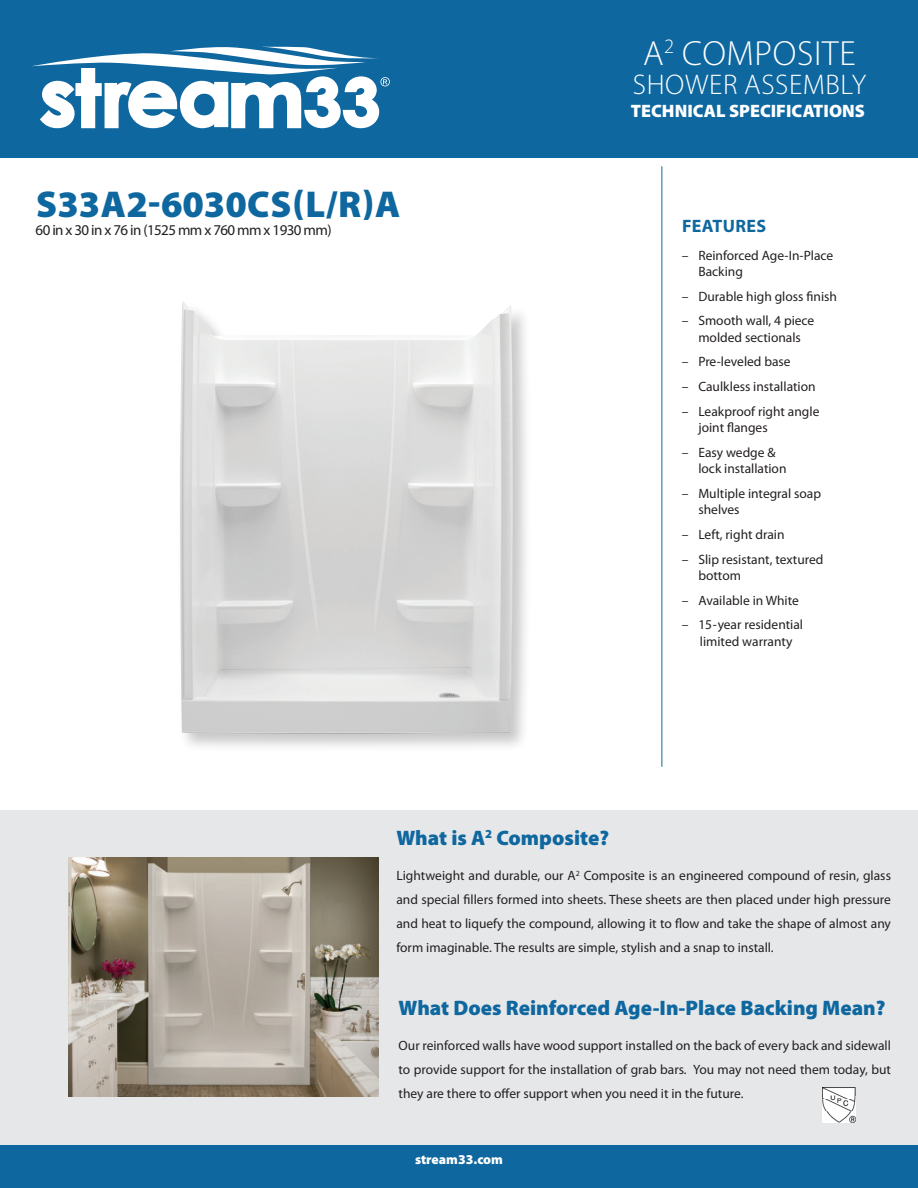
<style>
.page{position:relative;width:918px;height:1188px;background:#fff}
.page>*{position:absolute;margin:0;border:0;box-sizing:border-box;transform-origin:0 0}
.Tub_Name{font:900 37.5px "Myriad Pro";letter-spacing:.01em;color:#0e679f}
.Tub_Name-2{font:300 35.1px "Myriad Pro";letter-spacing:.02em;color:#fff}
.Tub_Name-3{font:300 28.5px "Myriad Pro";letter-spacing:.02em;color:#fff}
.FEATURES{font:900 21px "Myriad Pro";color:#0e679f}
.t1{font:900 18px "Myriad Pro";color:#fff}
.FEATURES-2{font:700 18px "Myriad Pro";letter-spacing:.02em;color:#0e679f}
.Black_Model_Specs{font:15px "Myriad Pro";letter-spacing:-.04em;color:#231f20}
.blurb{font:13.5px/16.5px "Myriad Pro";color:#231f20}
.t2{font:900 13.5px "Myriad Pro";color:#fff}
</style>
<div class="page">
<div style="left:0;top:810px;width:918px;height:351px;background:#e6e7e9"></div>
<div style="left:0;top:1146px;width:918px;height:42px;background:#0e679f"></div>
<hr style="left:662px;top:166px;width:1px;height:601px;background:#0e679f">
<div style="left:0;top:0;width:918px;height:158px;background:#0e679f"></div>
<svg style="left:32px;top:47px;width:358px;height:81px"></svg>
<img style="left:68px;top:858px;width:311px;height:238px">
<img style="left:822px;top:1087px;width:33px;height:36px">
<div style="left:177px;top:300px;width:356px;height:453px;background:#231f20;opacity:.25"></div>
<img style="left:180px;top:301px;width:333px;height:432px">
<p class="Tub_Name-2" style="left:643px;top:34px;width:214px">A<sup>2</sup> COMPOSITE</p>
<p class="Tub_Name-3" style="left:633px;top:69px;width:235px">SHOWER ASSEMBLY</p>
<p class="t1" style="left:631px;top:101px;width:235px">TECHNICAL SPECIFICATIONS</p>
<p class="Tub_Name" style="left:36px;top:183px;width:366px">S33A2-6030CS(L/R)A</p>
<p class="Black_Model_Specs" style="left:36px;top:220px;width:297px">60 in x 30 in x 76 in (1525 mm x 760 mm x 1930 mm)</p>
<p class="FEATURES-2" style="left:682px;top:215px;width:86px">FEATURES</p>
<p class="blurb" style="left:698px;top:247px;width:136px;text-indent:-16px">– Reinforced Age-In-Place<br>Backing</p>
<p class="blurb" style="left:682px;top:288px;width:157px">– Durable high gloss finish</p>
<p class="blurb" style="left:682px;top:312px;width:134px;text-align:center">– Smooth wall, 4 piece molded sectionals</p>
<p class="blurb" style="left:682px;top:353px;width:110px">– Pre-leveled base</p>
<p class="blurb" style="left:682px;top:378px;width:135px">– Caulkless installation</p>
<p class="blurb" style="left:698px;top:403px;width:123px;text-indent:-16px">– Leakproof right angle joint flanges</p>
<p class="blurb" style="left:698px;top:444px;width:90px;text-indent:-16px">– Easy wedge &amp; lock installation</p>
<p class="blurb" style="left:698px;top:485px;width:124px;text-indent:-16px">– Multiple integral soap shelves</p>
<p class="blurb" style="left:682px;top:526px;width:104px">– Left, right drain</p>
<p class="blurb" style="left:698px;top:551px;width:127px;text-indent:-16px">– Slip resistant, textured bottom</p>
<p class="blurb" style="left:682px;top:592px;width:118px">– Available in White</p>
<p class="blurb" style="left:682px;top:616px;width:123px;text-align:center">– 15-year residential limited warranty</p>
<p class="FEATURES" style="left:396px;top:826px;width:214px">What is A<sup>2</sup> Composite?</p>
<p class="blurb" style="left:396px;top:864px;width:496px;line-height:24px;text-align:justify">Lightweight and durable, our A<sup>2</sup> Composite is an engineered compound of resin, glass and special fillers formed into sheets. These sheets are then placed under high pressure and heat to liquefy the compound, allowing it to flow and take the shape of almost any form imaginable. The results are simple, stylish and a snap to install.</p>
<p class="FEATURES" style="left:399px;top:996px;width:488px">What Does Reinforced Age-In-Place Backing Mean?</p>
<p class="blurb" style="left:399px;top:1033px;width:494px;line-height:24px;text-align:justify">Our reinforced walls have wood support installed on the back of every back and sidewall to provide support for the installation of grab bars. You may not need them today, but they are there to offer support when you need it in the future.</p>
<p class="t2" style="left:415px;top:1152px;width:89px">stream33.com</p>
</div>
